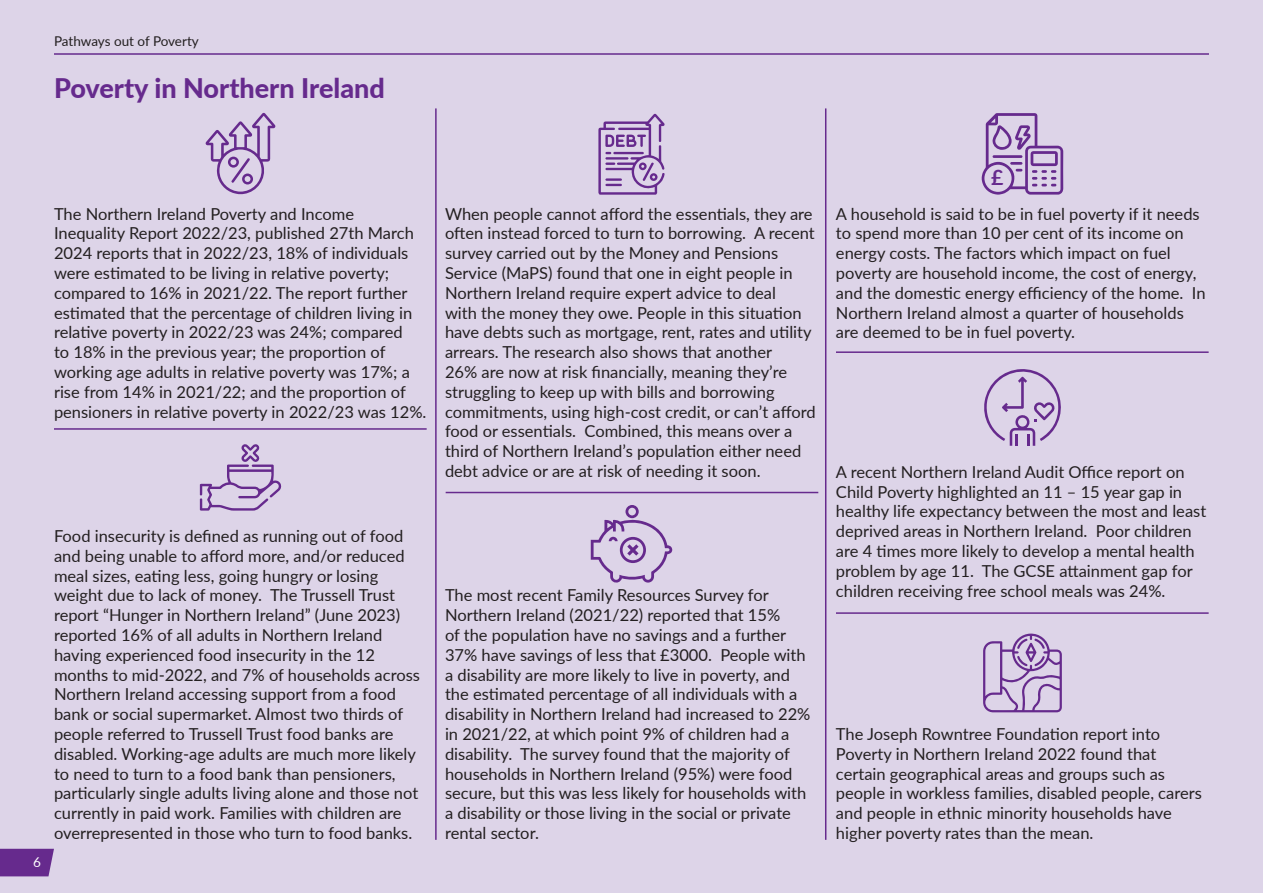
<style>
.page{position:relative;width:1263px;height:893px;background:#ddd4e8}
.page>*{position:absolute;margin:0;border:0;box-sizing:border-box;transform-origin:0 0}
.Heading_1{font:800 27px "Lato";color:#662a8d}
.t1{font:700 21.3px "Lato";color:#662a8d}
.t2{font:16.5px/19.8px "Lato";color:#231f20}
.t3{font:13.5px "Lato";letter-spacing:-.005em;color:#231f20}
.t4{font:13.5px "Lato";color:#fff}
</style>
<div class="page">
<hr style="left:435px;top:108px;width:2px;height:732px;background:#662a8d">
<hr style="left:54px;top:428px;width:373px;height:2px;background:#662a8d">
<hr style="left:446px;top:492px;width:372px;height:1px;background:#662a8d">
<hr style="left:836px;top:351px;width:373px;height:2px;background:#662a8d">
<hr style="left:836px;top:612px;width:373px;height:2px;background:#662a8d">
<hr style="left:825px;top:108px;width:1px;height:732px;background:#662a8d">
<svg style="left:598px;top:113px;width:67px;height:82px"></svg>
<svg style="left:205px;top:113px;width:70px;height:81px"></svg>
<svg style="left:200px;top:444px;width:82px;height:67px"></svg>
<svg style="left:591px;top:505px;width:81px;height:78px"></svg>
<svg style="left:982px;top:113px;width:81px;height:82px"></svg>
<svg style="left:984px;top:369px;width:77px;height:77px"></svg>
<svg style="left:983px;top:633px;width:79px;height:79px"></svg>
<hr style="left:54px;top:53px;width:1155px;height:2px;background:#662a8d">
<svg style="left:0;top:849px;width:54px;height:27px"></svg>
<p class="t3" style="left:54px;top:31px;width:146px">Pathways out of Poverty</p>
<p class="Heading_1" style="left:54px;top:68px;width:332px">Poverty in Northern Ireland</p>
<p class="t2" style="left:54px;top:203px;width:374px">The Northern Ireland Poverty and Income Inequality Report 2022/23, published 27th March 2024 reports that in 2022/23, 18% of individuals were estimated to be living in relative poverty; compared to 16% in 2021/22. The report further estimated that the percentage of children living in relative poverty in 2022/23 was 24%; compared<br>to 18% in the previous year; the proportion of working age adults in relative poverty was 17%; a rise from 14% in 2021/22; and the proportion of pensioners in relative poverty in 2022/23 was 12%.</p>
<p class="t2" style="left:445px;top:203px;width:372px">When people cannot afford the essentials, they are often instead forced to turn to borrowing. A recent survey carried out by the Money and Pensions Service (MaPS) found that one in eight people in Northern Ireland require expert advice to deal<br>with the money they owe. People in this situation have debts such as mortgage, rent, rates and utility arrears. The research also shows that another<br>26% are now at risk financially, meaning they’re struggling to keep up with bills and borrowing commitments, using high-cost credit, or can’t afford food or essentials. Combined, this means over a third of Northern Ireland’s population either need debt advice or are at risk of needing it soon.</p>
<p class="t4" style="left:33px;top:853px;width:9px">6</p>
<p class="t2" style="left:54px;top:525px;width:367px">Food insecurity is defined as running out of food and being unable to afford more, and/or reduced meal sizes, eating less, going hungry or losing weight due to lack of money. The Trussell Trust report “Hunger in Northern Ireland” (June 2023) reported 16% of all adults in Northern Ireland having experienced food insecurity in the 12 months to mid-2022, and 7% of households across Northern Ireland accessing support from a food bank or social supermarket. Almost two thirds of people referred to Trussell Trust food banks are disabled. Working-age adults are much more likely to need to turn to a food bank than pensioners, particularly single adults living alone and those not currently in paid work. Families with children are overrepresented in those who turn to food banks.</p>
<p class="t2" style="left:445px;top:585px;width:367px">The most recent Family Resources Survey for Northern Ireland (2021/22) reported that 15%<br>of the population have no savings and a further 37% have savings of less that £3000. People with a disability are more likely to live in poverty, and the estimated percentage of all individuals with a disability in Northern Ireland had increased to 22% in 2021/22, at which point 9% of children had a disability. The survey found that the majority of households in Northern Ireland (95%) were food secure, but this was less likely for households with a disability or those living in the social or private rental sector.</p>
<p class="t1" style="left:991px;top:162px;width:14px">£</p>
<p class="t2" style="left:836px;top:203px;width:371px">A household is said to be in fuel poverty if it needs to spend more than 10 per cent of its income on energy costs. The factors which impact on fuel poverty are household income, the cost of energy, and the domestic energy efficiency of the home. In Northern Ireland almost a quarter of households are deemed to be in fuel poverty.</p>
<p class="t2" style="left:836px;top:461px;width:372px">A recent Northern Ireland Audit Office report on Child Poverty highlighted an 11 – 15 year gap in healthy life expectancy between the most and least deprived areas in Northern Ireland. Poor children are 4 times more likely to develop a mental health problem by age 11. The GCSE attainment gap for children receiving free school meals was 24%.</p>
<p class="t2" style="left:836px;top:723px;width:367px">The Joseph Rowntree Foundation report into Poverty in Northern Ireland 2022 found that certain geographical areas and groups such as people in workless families, disabled people, carers and people in ethnic minority households have higher poverty rates than the mean.</p>
</div>
